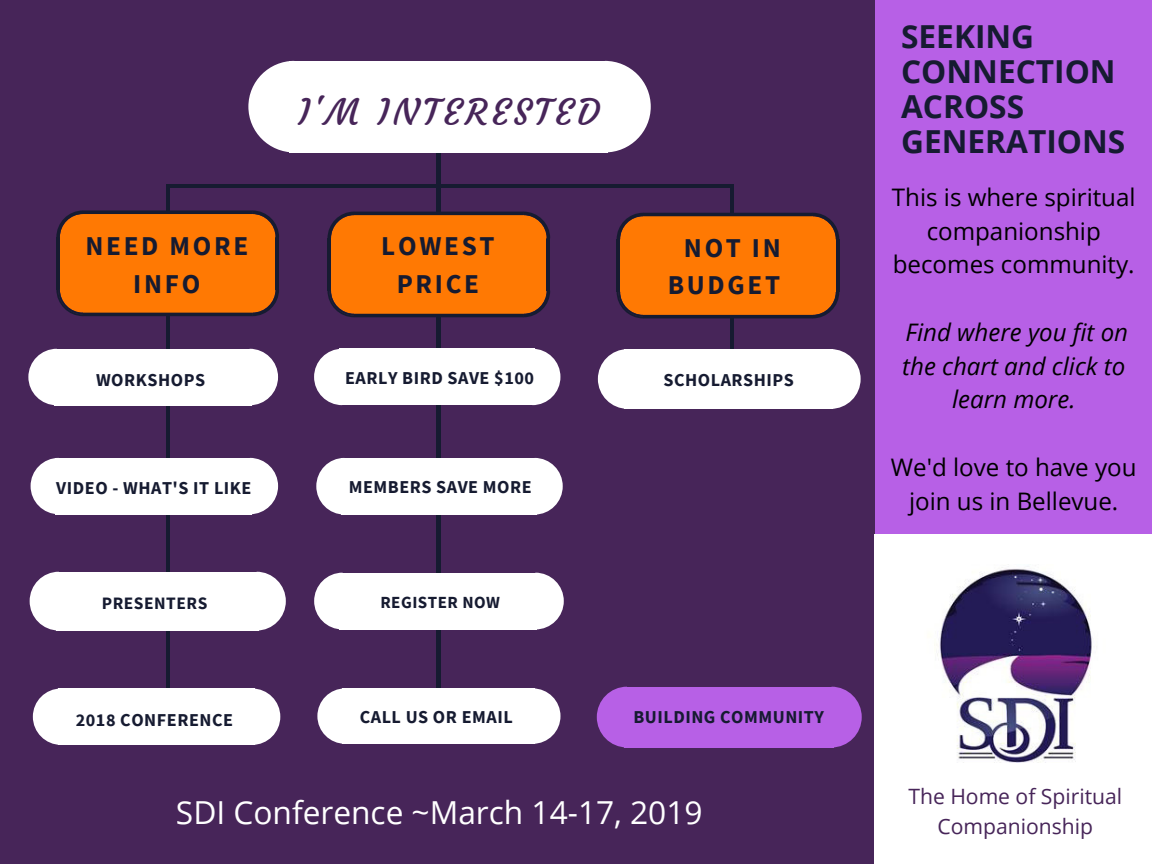
<style>
.page{position:relative;width:1152px;height:864px;background:#472559}
.page>*{position:absolute;margin:0;border:0;box-sizing:border-box;transform-origin:0 0}
.t1{font:36.3px "Courgette";letter-spacing:.1em;color:#472559}
.t2{font:700 31.65px/34.8px "Open Sans";color:#161b31}
.t3{font:31.65px "Open Sans";color:#fff}
.t4{font:700 27.15px/37.2px "Source Sans Pro";letter-spacing:.1em;color:#161b31;text-align:center}
.t5{font:24.15px/33.8px "Open Sans";color:#000;text-align:center}
.t6{font:italic 24.15px/33.8px "Open Sans";color:#000;text-align:center}
.t7{font:21.15px/29.2px "Open Sans";color:#472559;text-align:center}
.t8{font:700 18.15px "Source Sans Pro";letter-spacing:.03em;color:#161b31}
.t9{font:700 17.4px "Source Sans Pro";letter-spacing:.03em;color:#161b31}
.t10{font:700 16.95px "Source Sans Pro";letter-spacing:.03em;color:#161b31}
</style>
<div class="page">
<hr style="left:166px;top:185px;width:3px;height:529px;background:#161b31">
<hr style="left:731px;top:184px;width:3px;height:207px;background:#161b31">
<div style="left:875px;top:0;width:277px;height:864px;background:#b760e6"></div>
<div style="left:874px;top:534px;width:278px;height:330px;background:#fff"></div>
<div style="left:436px;top:111px;width:5px;height:588px;background:#161b31"></div>
<hr style="left:167px;top:184px;width:563px;height:4px;background:#161b31">
<div style="left:289px;top:61px;width:319px;height:92px;background:#fff"></div>
<svg style="left:608px;top:61px;width:43px;height:91px"></svg>
<svg style="left:248px;top:61px;width:41px;height:91px"></svg>
<div style="left:354px;top:238px;width:170px;height:53px;background:#ff7903"></div>
<div style="left:331px;top:238px;width:23px;height:53px;background:#ff7903"></div>
<hr style="left:327px;top:238px;width:4px;height:53px;background:#161b31">
<svg style="left:327px;top:291px;width:223px;height:26px;background:#d4670e"></svg>
<div style="left:524px;top:238px;width:23px;height:53px;background:#ff7903"></div>
<hr style="left:547px;top:238px;width:3px;height:53px;background:#161b31">
<svg style="left:327px;top:212px;width:223px;height:26px;background:#d4670d"></svg>
<div style="left:339px;top:349px;width:195px;height:56px;background:#fff"></div>
<svg style="left:534px;top:349px;width:26px;height:56px"></svg>
<svg style="left:314px;top:349px;width:25px;height:56px"></svg>
<div style="left:54px;top:349px;width:198px;height:56px;background:#fff"></div>
<svg style="left:252px;top:349px;width:26px;height:56px"></svg>
<svg style="left:28px;top:349px;width:26px;height:56px"></svg>
<div style="left:83px;top:237px;width:170px;height:53px;background:#ff7903"></div>
<div style="left:60px;top:237px;width:23px;height:53px;background:#ff7903"></div>
<hr style="left:56px;top:237px;width:4px;height:53px;background:#161b31">
<svg style="left:56px;top:290px;width:223px;height:26px;background:#d3660e"></svg>
<div style="left:252px;top:237px;width:24px;height:53px;background:#ff7903"></div>
<hr style="left:276px;top:237px;width:3px;height:53px;background:#161b31">
<svg style="left:56px;top:210px;width:223px;height:27px;background:#cf650f"></svg>
<div style="left:643px;top:239px;width:170px;height:53px;background:#ff7903"></div>
<div style="left:620px;top:239px;width:23px;height:53px;background:#ff7903"></div>
<hr style="left:617px;top:239px;width:3px;height:53px;background:#161b31">
<svg style="left:617px;top:292px;width:222px;height:26px;background:#d5670d"></svg>
<div style="left:813px;top:239px;width:23px;height:53px;background:#ff7903"></div>
<hr style="left:836px;top:239px;width:3px;height:53px;background:#161b31">
<svg style="left:617px;top:213px;width:222px;height:27px;background:#d5670d"></svg>
<div style="left:625px;top:349px;width:208px;height:60px;background:#fff"></div>
<svg style="left:833px;top:349px;width:28px;height:60px"></svg>
<svg style="left:598px;top:349px;width:27px;height:60px"></svg>
<div style="left:341px;top:458px;width:196px;height:57px;background:#fff"></div>
<svg style="left:537px;top:458px;width:26px;height:57px"></svg>
<svg style="left:316px;top:458px;width:25px;height:57px"></svg>
<div style="left:56px;top:458px;width:196px;height:56px;background:#fff"></div>
<svg style="left:252px;top:458px;width:26px;height:56px"></svg>
<svg style="left:31px;top:458px;width:25px;height:56px"></svg>
<div style="left:340px;top:573px;width:197px;height:57px;background:#fff"></div>
<svg style="left:537px;top:573px;width:27px;height:56px"></svg>
<svg style="left:314px;top:573px;width:26px;height:56px"></svg>
<div style="left:56px;top:572px;width:203px;height:59px;background:#fff"></div>
<svg style="left:259px;top:572px;width:27px;height:59px"></svg>
<svg style="left:30px;top:572px;width:26px;height:59px"></svg>
<div style="left:624px;top:687px;width:210px;height:61px;background:#b760e6"></div>
<svg style="left:834px;top:687px;width:28px;height:60px"></svg>
<svg style="left:597px;top:687px;width:27px;height:60px"></svg>
<div style="left:58px;top:688px;width:196px;height:57px;background:#fff"></div>
<svg style="left:254px;top:688px;width:26px;height:57px"></svg>
<svg style="left:33px;top:688px;width:25px;height:57px"></svg>
<div style="left:342px;top:688px;width:193px;height:56px;background:#fff"></div>
<svg style="left:535px;top:688px;width:26px;height:56px"></svg>
<svg style="left:317px;top:688px;width:25px;height:56px"></svg>
<img style="left:934px;top:566px;width:158px;height:197px">
<h1 class="t1" style="left:298px;top:89px;width:303px">I'M INTERESTED</h1>
<h3 class="t4" style="left:85px;top:227px;width:164px">NEED MORE<br>INFO</h3>
<h3 class="t4" style="left:668px;top:228px;width:115px">NOT IN<br>BUDGET</h3>
<h3 class="t4" style="left:381px;top:227px;width:115px">LOWEST<br>PRICE</h3>
<p class="t8" style="left:96px;top:368px;width:111px">WORKSHOPS</p>
<p class="t8" style="left:345px;top:366px;width:190px">EARLY BIRD SAVE $100</p>
<p class="t8" style="left:56px;top:476px;width:197px">VIDEO - WHAT'S IT LIKE</p>
<p class="t8" style="left:349px;top:475px;width:184px">MEMBERS SAVE MORE</p>
<p class="t9" style="left:102px;top:592px;width:107px">PRESENTERS</p>
<p class="t10" style="left:380px;top:591px;width:121px">REGISTER NOW</p>
<p class="t8" style="left:663px;top:368px;width:132px">SCHOLARSHIPS</p>
<p class="t8" style="left:76px;top:708px;width:159px">2018 CONFERENCE</p>
<p class="t8" style="left:360px;top:706px;width:155px">CALL US OR EMAIL</p>
<p class="t8" style="left:633px;top:706px;width:192px">BUILDING COMMUNITY</p>
<h2 class="t2" style="left:901px;top:19px;width:226px">SEEKING<br>CONNECTION<br>ACROSS<br>GENERATIONS</h2>
<h3 class="t5" style="left:892px;top:180px;width:245px">This is where spiritual companionship becomes community.</h3>
<h3 class="t6" style="left:902px;top:315px;width:227px">Find where you fit on the chart and click to learn more.</h3>
<h3 class="t5" style="left:891px;top:450px;width:247px">We'd love to have you join us in Bellevue.</h3>
<h2 class="t3" style="left:176px;top:790px;width:528px">SDI Conference ~March 14-17, 2019</h2>
<p class="t7" style="left:908px;top:782px;width:215px">The Home of Spiritual<br>Companionship</p>
</div>
